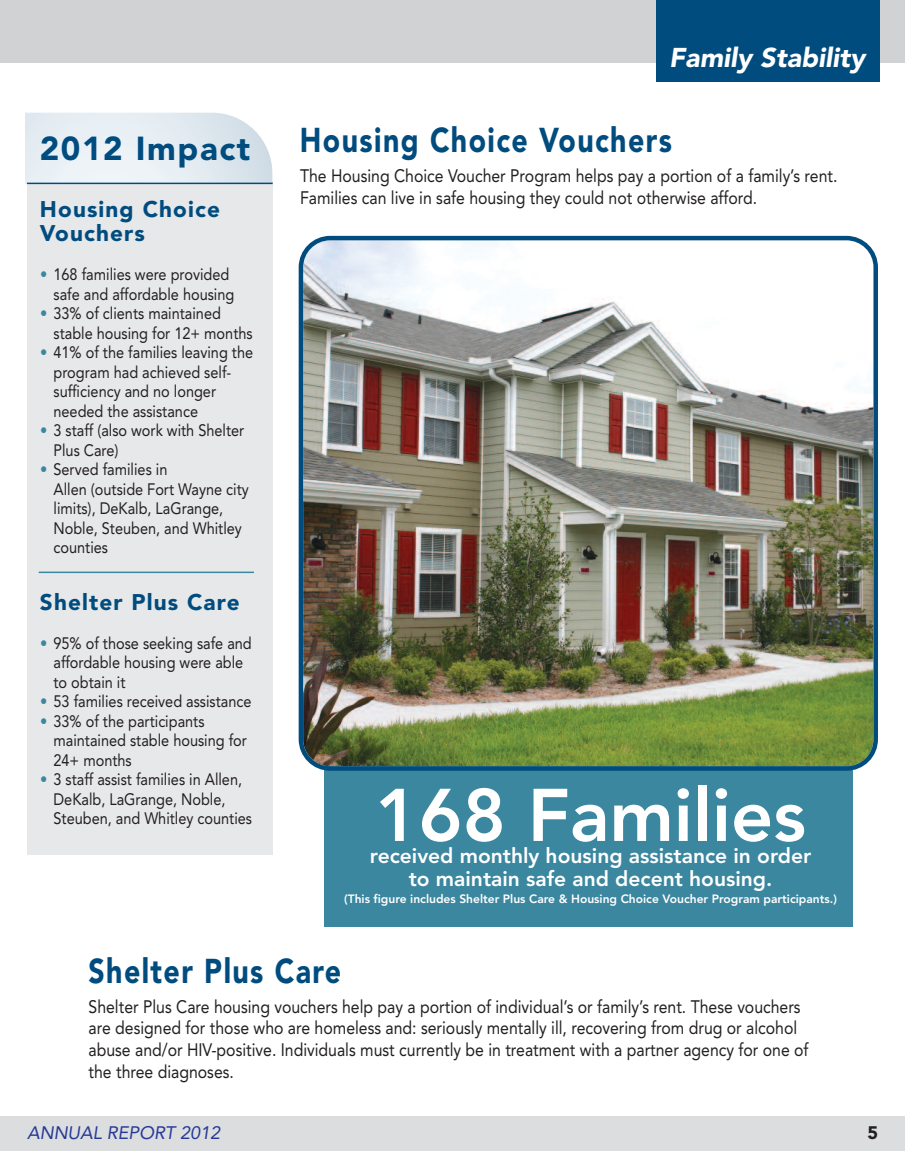
<style>
.page{position:relative;width:905px;height:1175px;background:#fff}
.page>*{position:absolute;margin:0;border:0;box-sizing:border-box;transform-origin:0 0}
.t1{font:800 73.65px "Avenir";color:#fff}
.t2{font:900 34.2px "Avenir";letter-spacing:.05em;color:#004c7f;scale:.83 1}
.t3{font:900 33px "Avenir";letter-spacing:.05em;color:#004c7f}
.t4{font:italic 900 27px "Avenir";color:#fff}
.t5{font:900 22.5px/24px "Avenir";letter-spacing:.05em;color:#004c7f}
.t6{font:800 21px/22.5px "Avenir";color:#fff;text-align:center}
.t7{font:18px/21.6px "Avenir";color:#231f20;scale:.88 1}
.t8{font:italic 18px "Avenir";color:#263996}
.t9{font:900 18px "Avenir";color:#231f20}
.t10{font:16.5px/19.5px "Avenir";color:#231f20;scale:.88 1}
.t11{font:800 12px "Avenir";color:#fff}
.s1{color:#3b87a0}
</style>
<div class="page">
<div style="left:324px;top:732px;width:529px;height:194px;background:#3b87a0"></div>
<div style="left:0;top:1115px;width:904px;height:35px;background:#dcdddf"></div>
<div style="left:0;top:0;width:904px;height:63px;background:#d1d2d4"></div>
<div style="left:656px;top:0;width:223px;height:81px;background:#004c7f"></div>
<div style="left:27px;top:182px;width:245px;height:673px;background:#e7e8e9"></div>
<hr style="left:27px;top:183px;width:246px;height:1px;background:#004c7f">
<hr style="left:39px;top:571px;width:215px;height:2px;background:#3b87a0">
<img style="left:298px;top:236px;width:580px;height:534px">
<h3 class="t3" style="left:40px;top:135px;width:212px">2012 Impact</h3>
<h3 class="t5" style="left:40px;top:199px;width:181px">Housing Choice<br>Vouchers</h3>
<p class="t10" style="left:53px;top:266px;width:207px;text-indent:-14px"><span class="s1">•</span> 168 families were provided safe and affordable housing</p>
<p class="t10" style="left:53px;top:305px;width:228px;text-indent:-14px"><span class="s1">•</span> 33% of clients maintained stable housing for 12+ months</p>
<p class="t10" style="left:53px;top:344px;width:228px;text-indent:-14px"><span class="s1">•</span> 41% of the families leaving the program had achieved self&shy;sufficiency and no longer needed the assistance</p>
<p class="t10" style="left:53px;top:422px;width:218px;text-indent:-14px"><span class="s1">•</span> 3 staff (also work with Shelter<br>Plus Care)</p>
<p class="t10" style="left:53px;top:461px;width:223px;text-indent:-14px"><span class="s1">•</span> Served families in<br>Allen (outside Fort Wayne city limits), DeKalb, LaGrange,<br>Noble, Steuben, and Whitley counties</p>
<h3 class="t5" style="left:40px;top:591px;width:201px">Shelter Plus Care</h3>
<p class="t10" style="left:53px;top:634px;width:227px;text-indent:-14px"><span class="s1">•</span> 95% of those seeking safe and affordable housing were able to obtain it</p>
<p class="t10" style="left:40px;top:693px;width:242px"><span class="s1">•</span> 53 families received assistance</p>
<p class="t10" style="left:53px;top:712px;width:221px;text-indent:-14px"><span class="s1">•</span> 33% of the participants maintained stable housing for<br>24+ months</p>
<p class="t10" style="left:53px;top:771px;width:227px;text-indent:-14px"><span class="s1">•</span> 3 staff assist families in Allen,<br>DeKalb, LaGrange, Noble,<br>Steuben, and Whitley counties</p>
<h3 class="t4" style="left:669px;top:47px;width:197px">Family Stability</h3>
<h2 class="t2" style="left:300px;top:126px;width:450px">Housing Choice Vouchers</h2>
<p class="t7" style="left:300px;top:166px;width:612px">The Housing Choice Voucher Program helps pay a portion of a family’s rent.<br>Families can live in safe housing they could not otherwise afford.</p>
<h1 class="t1" style="left:375px;top:785px;width:432px">168 Families</h1>
<p class="t6" style="left:370px;top:846px;width:443px">received monthly housing assistance in order to maintain safe and decent housing.</p>
<p class="t11" style="left:344px;top:893px;width:494px">(This figure includes Shelter Plus Care &amp; Housing Choice Voucher Program participants.)</p>
<h2 class="t2" style="left:88px;top:957px;width:306px">Shelter Plus Care</h2>
<p class="t7" style="left:89px;top:997px;width:819px">Shelter Plus Care housing vouchers help pay a portion of individual’s or family’s rent. These vouchers are designed for those who are homeless and: seriously mentally ill, recovering from drug or alcohol abuse and/or HIV-positive. Individuals must currently be in treatment with a partner agency for one of the three diagnoses.</p>
<p class="t8" style="left:27px;top:1125px;width:195px">ANNUAL REPORT 2012</p>
<p class="t9" style="left:867px;top:1125px;width:12px">5</p>
</div>
